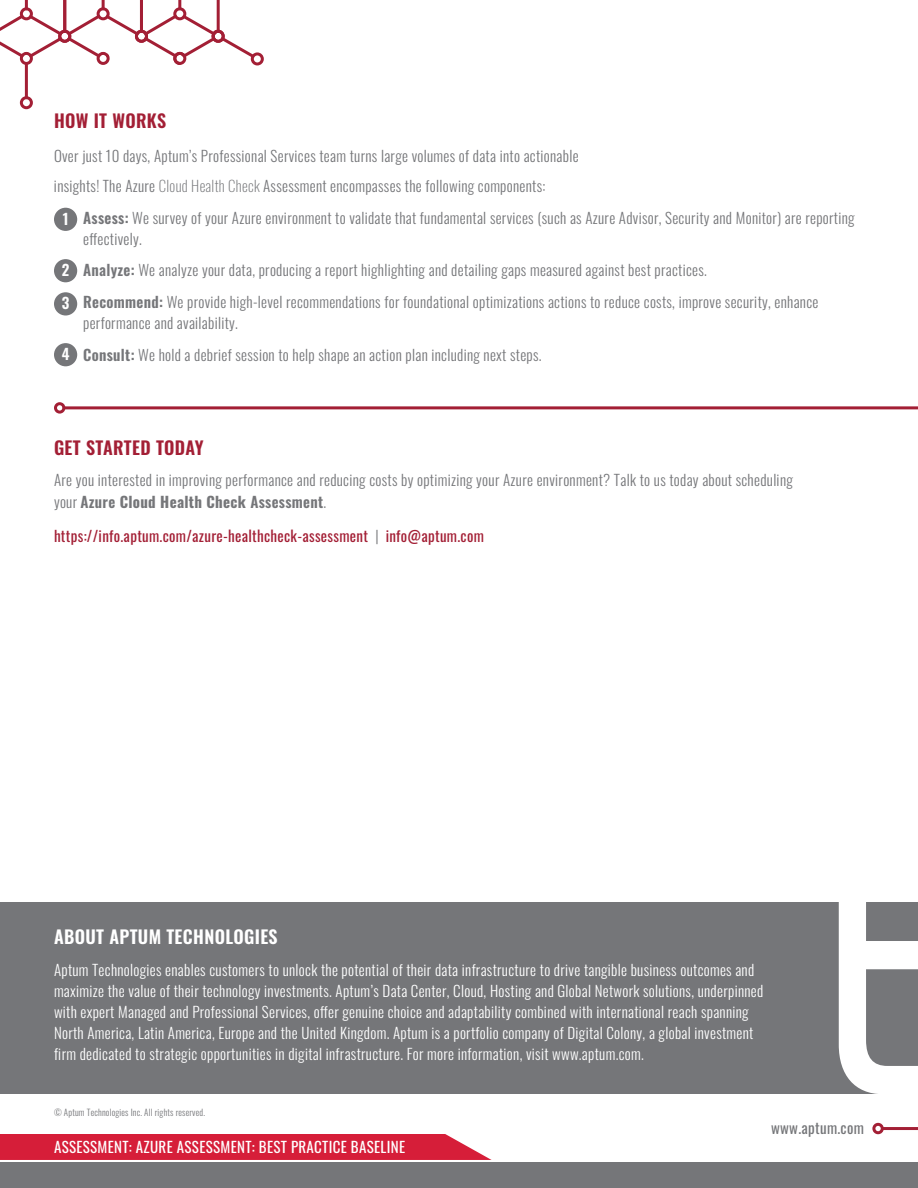
<style>
.page{position:relative;width:918px;height:1188px;background:#fff}
.page>*{position:absolute;margin:0;border:0;box-sizing:border-box;transform-origin:0 0}
.Aptum_main_body_copy{font:600 18px "Oswald";letter-spacing:.02em;color:#a31f35}
.Aptum_subs{font:600 18px "Oswald";letter-spacing:.02em;color:#fff}
.Aptum_main_body_copy-2{font:300 15px/21px "Oswald";letter-spacing:.02em;color:#757679}
.Aptum_main_body_copy-3{font:300 15px/21px "Oswald";letter-spacing:.02em;color:#fff}
.Aptum_main_body_copy-4{font:15px "Oswald";letter-spacing:.02em;color:#a31f35}
.t1{font:15px "Oswald";letter-spacing:.02em;color:#fff}
.t2{font:15px "Oswald";letter-spacing:.02em;color:#757679}
.page_1_icon_head{font:600 15px "Oswald";color:#fff}
.Aptum_Legal{font:300 9px "Oswald";letter-spacing:.02em;color:#757679}
.s1{font-weight:200}
.s2{font-weight:600}
.s3{font-weight:700}
.s4{font-weight:300;color:#757679}
</style>
<div class="page">
<div style="left:251px;top:52px;width:13px;height:13px;border:3px solid #a31f35;border-radius:50%"></div>
<hr style="left:25px;top:64px;width:3px;height:34px;background:#a31f35">
<div style="left:20px;top:96px;width:13px;height:13px;border:3px solid #a31f35;border-radius:50%"></div>
<svg style="left:0;top:0;width:257px;height:66px"></svg>
<div style="left:872px;top:1123px;width:12px;height:11px;border:3px solid #a31f35;border-radius:50%"></div>
<hr style="left:883px;top:1127px;width:35px;height:3px;background:#a31f35">
<div style="left:0;top:1162px;width:918px;height:26px;background:#757679"></div>
<div style="left:54px;top:402px;width:11px;height:12px;border:3px solid #a31f35;border-radius:50%"></div>
<hr style="left:64px;top:406px;width:854px;height:3px;background:#a31f35">
<div style="left:0;top:1134px;width:492px;height:26px;background:#d61e39"></div>
<div style="left:0;top:903px;width:918px;height:191px;background:#757679"></div>
<svg style="left:839px;top:902px;width:79px;height:192px"></svg>
<div style="left:883px;top:1087px;width:35px;height:10px;background:#fff"></div>
<div style="left:54px;top:208px;width:23px;height:23px;background:#757679;border-radius:50%"></div>
<div style="left:54px;top:259px;width:23px;height:23px;background:#757679;border-radius:50%"></div>
<div style="left:54px;top:292px;width:23px;height:24px;background:#757679;border-radius:50%"></div>
<div style="left:54px;top:343px;width:23px;height:23px;background:#757679;border-radius:50%"></div>
<p class="Aptum_main_body_copy" style="left:54px;top:111px;width:114px">HOW IT WORKS</p>
<p class="Aptum_main_body_copy-2" style="left:54px;top:139px;width:526px;line-height:30.3px">Over just 10 days, Aptum’s Professional Services team turns large volumes of data into actionable insights! The Azure <span class="s1">Cloud Health Check</span> Assessment encompasses the following components:</p>
<p class="Aptum_main_body_copy-2" style="left:83px;top:205px;width:773px"><span class="s2">Assess:</span> We survey of your Azure environment to validate that fundamental services (such as Azure Advisor, Security and Monitor) are reporting effectively.</p>
<p class="Aptum_main_body_copy-2" style="left:83px;top:258px;width:625px"><span class="s2">Analyze:</span> We analyze your data, producing a report highlighting and detailing gaps measured against best practices.</p>
<p class="Aptum_main_body_copy-2" style="left:83px;top:290px;width:737px"><span class="s2">Recommend:</span> We provide high-level recommendations for foundational optimizations actions to reduce costs, improve security, enhance performance and availability.</p>
<p class="Aptum_main_body_copy-2" style="left:83px;top:343px;width:460px"><span class="s2">Consult:</span> We hold a debrief session to help shape an action plan including next steps.</p>
<p class="page_1_icon_head" style="left:63px;top:211px;width:7px">1</p>
<p class="page_1_icon_head" style="left:62px;top:262px;width:9px">2</p>
<p class="page_1_icon_head" style="left:62px;top:295px;width:9px">3</p>
<p class="page_1_icon_head" style="left:62px;top:346px;width:9px">4</p>
<p class="Aptum_main_body_copy" style="left:54px;top:438px;width:151px">GET STARTED TODAY</p>
<p class="Aptum_main_body_copy-2" style="left:54px;top:468px;width:740px;line-height:21.9px">Are you interested in improving performance and reducing costs by optimizing your Azure environment? Talk to us today about scheduling your <span class="s2">Azure</span> <span class="s3">Cloud Health Check</span> <span class="s2">Assessment</span>.</p>
<p class="Aptum_main_body_copy-4" style="left:54px;top:522px;width:431px">https://info.aptum.com/azure-healthcheck-assessment <span class="s4">|</span> info@aptum.com</p>
<p class="Aptum_subs" style="left:54px;top:927px;width:225px">ABOUT APTUM TECHNOLOGIES</p>
<p class="Aptum_main_body_copy-3" style="left:54px;top:957px;width:711px">Aptum Technologies enables customers to unlock the potential of their data infrastructure to drive tangible business outcomes and maximize the value of their technology investments. Aptum’s Data Center, Cloud, Hosting and Global Network solutions, underpinned with expert Managed and Professional Services, offer genuine choice and adaptability combined with international reach spanning North America, Latin America, Europe and the United Kingdom. Aptum is a portfolio company of Digital Colony, a global investment firm dedicated to strategic opportunities in digital infrastructure. For more information, visit www.aptum.com.</p>
<p class="Aptum_Legal" style="left:54px;top:1105px;width:153px">© Aptum Technologies Inc. All rights reserved.</p>
<p class="t1" style="left:54px;top:1134px;width:353px">ASSESSMENT: AZURE ASSESSMENT: BEST PRACTICE BASELINE</p>
<p class="t2" style="left:771px;top:1114px;width:94px">www.aptum.com</p>
</div>
